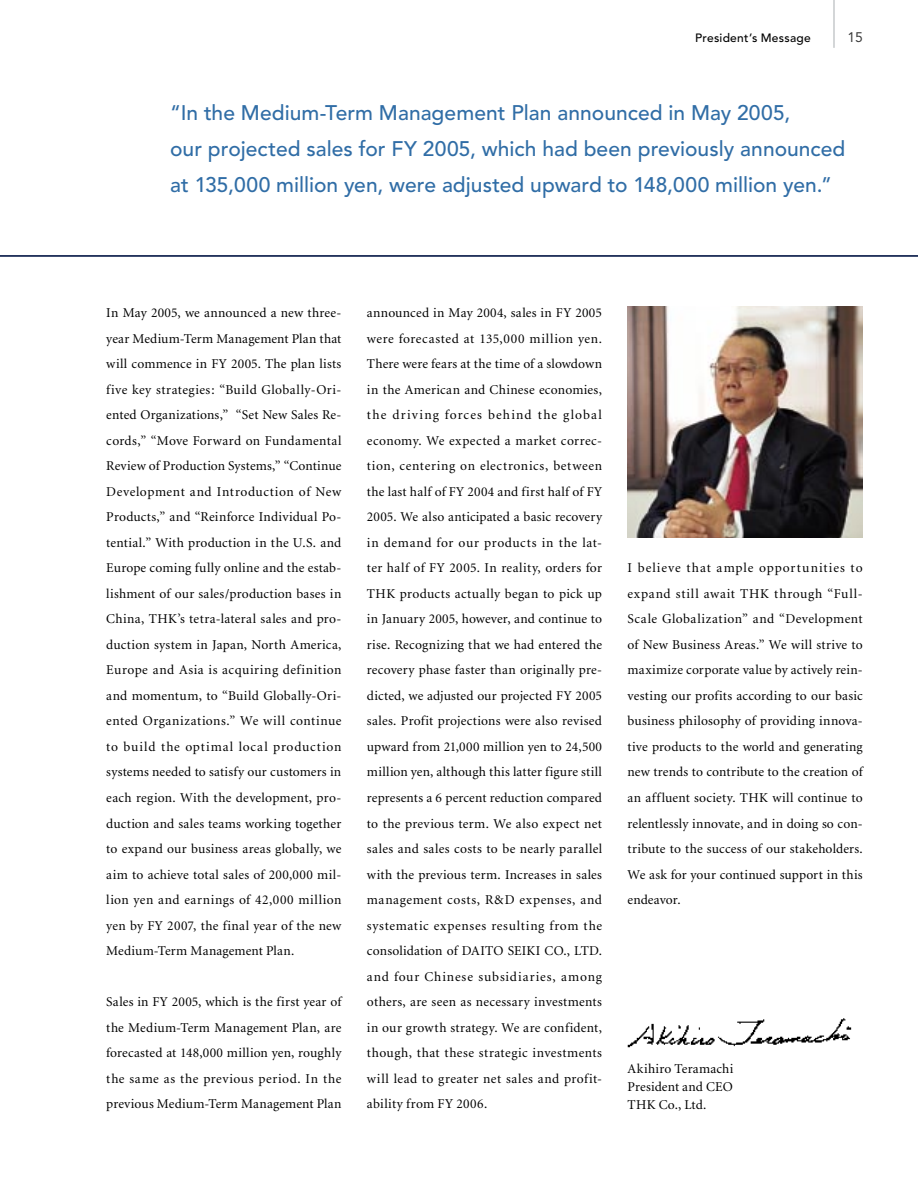
<style>
.page{position:relative;width:918px;height:1188px;background:#fff}
.page>*{position:absolute;margin:0;border:0;box-sizing:border-box;transform-origin:0 0}
.t1{font:500 21px/36px "Avenir";letter-spacing:.005em;color:#306da6}
.t2{font:13.8px "Avenir";color:#393939}
.t3{font:13.5px/25.5px "Minion";letter-spacing:.02em;color:#000;text-align:justify}
.t4{font:500 12px "Avenir";letter-spacing:.02em;color:#000}
</style>
<div class="page">
<img style="left:627px;top:1018px;width:225px;height:30px">
<img style="left:628px;top:307px;width:235px;height:231px">
<hr style="left:834px;top:0;width:1px;height:48px;background:#a9aeb1">
<hr style="left:0;top:255px;width:918px;height:2px;background:#21315a">
<p class="t4" style="left:695px;top:31px;width:117px">President’s Message</p>
<p class="t2" style="left:847px;top:30px;width:17px">15</p>
<h1 class="t1" style="left:170px;top:95px;width:677px">“In the Medium-Term Management Plan announced in May 2005,<br>our projected sales for FY 2005, which had been previously announced at 135,000 million yen, were adjusted upward to 148,000 million yen.”</h1>
<p class="t3" style="left:106px;top:301px;width:237px">In May 2005, we announced a new three&shy;year Medium-Term Management Plan that will commence in FY 2005. The plan lists five key strategies: “Build Globally-Ori&shy;ented Organizations,” “Set New Sales Re&shy;cords,” “Move Forward on Fundamental Review of Production Systems,” “Continue Development and Introduction of New Products,” and “Reinforce Individual Po&shy;tential.” With production in the U.S. and Europe coming fully online and the estab&shy;lishment of our sales/production bases in China, THK’s tetra-lateral sales and pro&shy;duction system in Japan, North America, Europe and Asia is acquiring definition and momentum, to “Build Globally-Ori&shy;ented Organizations.” We will continue to build the optimal local production systems needed to satisfy our customers in each region. With the development, pro&shy;duction and sales teams working together to expand our business areas globally, we aim to achieve total sales of 200,000 mil&shy;lion yen and earnings of 42,000 million yen by FY 2007, the final year of the new Medium-Term Management Plan.</p>
<p class="t3" style="left:106px;top:990px;width:237px">Sales in FY 2005, which is the first year of the Medium-Term Management Plan, are forecasted at 148,000 million yen, roughly the same as the previous period. In the previous Medium-Term Management Plan</p>
<p class="t3" style="left:367px;top:301px;width:237px">announced in May 2004, sales in FY 2005 were forecasted at 135,000 million yen.<br>There were fears at the time of a slowdown in the American and Chinese economies, the driving forces behind the global economy. We expected a market correc&shy;tion, centering on electronics, between the last half of FY 2004 and first half of FY 2005. We also anticipated a basic recovery in demand for our products in the lat&shy;ter half of FY 2005. In reality, orders for THK products actually began to pick up in January 2005, however, and continue to rise. Recognizing that we had entered the recovery phase faster than originally pre&shy;dicted, we adjusted our projected FY 2005 sales. Profit projections were also revised upward from 21,000 million yen to 24,500 million yen, although this latter figure still represents a 6 percent reduction compared to the previous term. We also expect net sales and sales costs to be nearly parallel with the previous term. Increases in sales management costs, R&amp;D expenses, and systematic expenses resulting from the consolidation of DAITO SEIKI CO., LTD. and four Chinese subsidiaries, among others, are seen as necessary investments in our growth strategy. We are confident, though, that these strategic investments will lead to greater net sales and profit&shy;ability from FY 2006.</p>
<p class="t3" style="left:628px;top:556px;width:237px">I believe that ample opportunities to expand still await THK through “Full-Scale Globalization” and “Development of New Business Areas.” We will strive to maximize corporate value by actively rein&shy;vesting our profits according to our basic business philosophy of providing innova&shy;tive products to the world and generating new trends to contribute to the creation of an affluent society. THK will continue to relentlessly innovate, and in doing so con&shy;tribute to the success of our stakeholders.<br>We ask for your continued support in this endeavor.</p>
<p class="t3" style="left:628px;top:1060px;width:107px;line-height:18px">Akihiro Teramachi President and CEO THK Co., Ltd.</p>
</div>
